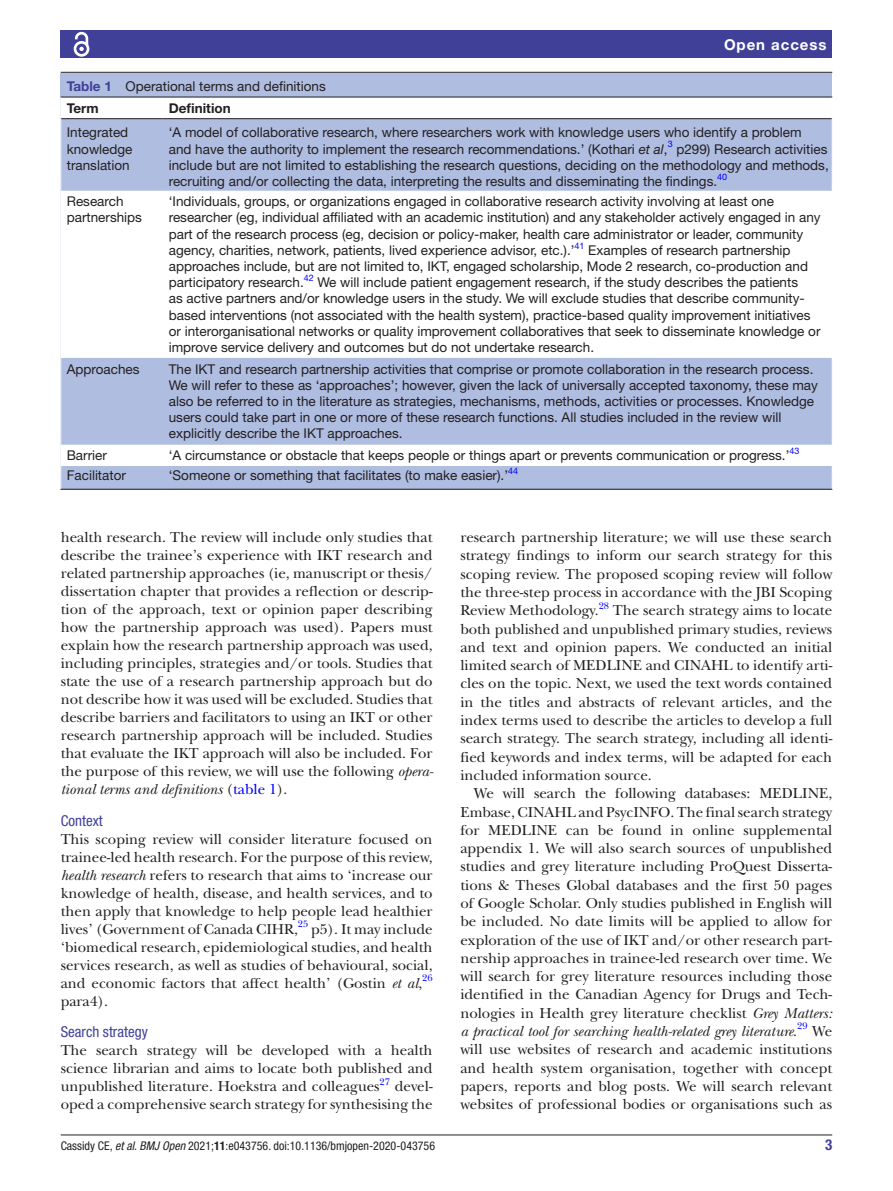
<style>
.page{position:relative;width:893px;height:1191px;background:#fff}
.page>*{position:absolute;margin:0;border:0;box-sizing:border-box;transform-origin:0 0}
.t1{font:15px/18.3px "New Baskerville";color:#231f20;text-align:justify}
.t2{font:condensed 15px "Helvetica Neue LT Std";color:#414099}
.t3{font:700 15px "Helvetica Neue LT Std";letter-spacing:.065em;color:#fff}
.t4{font:700 condensed 15px "Helvetica Neue LT Std";color:#414099}
.t5{font:13.5px/16.2px "Helvetica Neue LT Std";color:#231f20}
.t6{font:700 13.5px "Helvetica Neue LT Std";color:#231f20}
.t7{font:condensed 12px "Helvetica Neue LT Std";color:#231f20}
.t8{font:9.9px "New Baskerville";color:#00f}
.t9{font:9px "Helvetica Neue LT Std";color:#00f}
.s1{font-weight:700;color:#414099}
.s2{font-weight:700}
.s3{font-style:italic}
.s4{color:#00f}
</style>
<div class="page">
<hr style="left:61px;top:1134px;width:771px;height:1px;background:#231f20">
<div style="left:61px;top:31px;width:771px;height:27px;background:#414099"></div>
<svg style="left:73px;top:31px;width:17px;height:26px"></svg>
<div style="left:61px;top:73px;width:771px;height:416px;background:#afbde1"></div>
<hr style="left:61px;top:72px;width:771px;height:1px;background:#231f20">
<div style="left:61px;top:98px;width:771px;height:20px;background:#fff"></div>
<svg style="left:61px;top:119px;width:771px;height:370px;fill:#fff"></svg>
<hr style="left:61px;top:97px;width:102px;height:1px;background:#231f20">
<hr style="left:61px;top:118px;width:102px;height:1px;background:#231f20">
<hr style="left:163px;top:97px;width:669px;height:1px;background:#231f20">
<hr style="left:163px;top:118px;width:669px;height:1px;background:#231f20">
<hr style="left:61px;top:489px;width:102px;height:1px;background:#231f20">
<hr style="left:163px;top:489px;width:669px;height:1px;background:#231f20">
<svg style="left:60px;top:97px;width:1px;height:22px"></svg>
<svg style="left:60px;top:444px;width:1px;height:45px"></svg>
<p class="t5" style="left:67px;top:75px;width:261px;line-height:22px"><span class="s1">Table 1</span> Operational terms and definitions<br><span class="s2">Term</span></p>
<p class="t6" style="left:169px;top:99px;width:63px">Definition</p>
<p class="t3" style="left:724px;top:35px;width:104px">Open access</p>
<p class="t5" style="left:67px;top:124px;width:67px">Integrated knowledge translation</p>
<p class="t5" style="left:169px;top:124px;width:661px">‘A model of collaborative research, where researchers work with knowledge users who identify a problem<br>and have the authority to implement the research recommendations.’ (Kothari <span class="s3">et al</span>,<sup>3</sup> p299) Research activities include but are not limited to establishing the research questions, deciding on the methodology and methods, recruiting and/or collecting the data, interpreting the results and disseminating the findings.<sup>40</sup></p>
<p class="t5" style="left:67px;top:193px;width:77px">Research partnerships</p>
<p class="t5" style="left:169px;top:193px;width:653px">‘Individuals, groups, or organizations engaged in collaborative research activity involving at least one researcher (eg, individual affiliated with an academic institution) and any stakeholder actively engaged in any part of the research process (eg, decision or policy-maker, health care administrator or leader, community agency, charities, network, patients, lived experience advisor, etc.).’<sup>41</sup> Examples of research partnership approaches include, but are not limited to, IKT, engaged scholarship, Mode 2 research, co-production and participatory research.<sup>42</sup> We will include patient engagement research, if the study describes the patients<br>as active partners and/or knowledge users in the study. We will exclude studies that describe community&shy;based interventions (not associated with the health system), practice-based quality improvement initiatives or interorganisational networks or quality improvement collaboratives that seek to disseminate knowledge or improve service delivery and outcomes but do not undertake research.</p>
<p class="t5" style="left:67px;top:360px;width:74px">Approaches</p>
<p class="t5" style="left:169px;top:360px;width:651px">The IKT and research partnership activities that comprise or promote collaboration in the research process.<br>We will refer to these as ‘approaches’; however, given the lack of universally accepted taxonomy, these may also be referred to in the literature as strategies, mechanisms, methods, activities or processes. Knowledge users could take part in one or more of these research functions. All studies included in the review will explicitly describe the IKT approaches.</p>
<p class="t5" style="left:67px;top:447px;width:42px">Barrier</p>
<p class="t5" style="left:169px;top:447px;width:622px">‘A circumstance or obstacle that keeps people or things apart or prevents communication or progress.’</p>
<p class="t9" style="left:789px;top:445px;width:11px">43</p>
<p class="t5" style="left:67px;top:467px;width:61px">Facilitator</p>
<p class="t5" style="left:169px;top:467px;width:341px">‘Someone or something that facilitates (to make easier).’</p>
<p class="t9" style="left:508px;top:465px;width:11px">44</p>
<p class="t1" style="left:61px;top:528px;width:374px">health research. The review will include only studies that describe the trainee’s experience with IKT research and related partnership approaches (ie, manuscript or thesis/ dissertation chapter that provides a reflection or descrip&shy;tion of the approach, text or opinion paper describing how the partnership approach was used). Papers must explain how the research partnership approach was used, including principles, strategies and/or tools. Studies that state the use of a research partnership approach but do not describe how it was used will be excluded. Studies that describe barriers and facilitators to using an IKT or other research partnership approach will be included. Studies that evaluate the IKT approach will also be included. For the purpose of this review, we will use the following <span class="s3">opera&shy;tional terms and definitions</span> (<span class="s4">table 1</span>).</p>
<p class="t2" style="left:61px;top:811px;width:43px">Context</p>
<p class="t1" style="left:61px;top:830px;width:373px">This scoping review will consider literature focused on trainee-led health research. For the purpose of this review, <span class="s3">health research</span> refers to research that aims to ‘increase our knowledge of health, disease, and health services, and to then apply that knowledge to help people lead healthier lives’ (Government of Canada CIHR,</p>
<p class="t8" style="left:298px;top:918px;width:12px">25</p>
<p class="t1" style="left:61px;top:920px;width:373px;text-indent:250px">p5). It may include ‘biomedical research, epidemiological studies, and health services research, as well as studies of behavioural, social, and economic factors that affect health’ (Gostin <span class="s3">et al</span>,</p>
<p class="t8" style="left:422px;top:972px;width:12px">26</p>
<p class="t1" style="left:61px;top:992px;width:49px">para4).</p>
<p class="t2" style="left:61px;top:1023px;width:89px">Search strategy</p>
<p class="t1" style="left:61px;top:1041px;width:373px">The search strategy will be developed with a health science librarian and aims to locate both published and unpublished literature. Hoekstra and colleagues</p>
<p class="t8" style="left:380px;top:1075px;width:12px">27</p>
<p class="t1" style="left:61px;top:1077px;width:373px;text-align:right">devel-<br>oped a comprehensive search strategy for synthesising the</p>
<p class="t1" style="left:460px;top:528px;width:373px">research partnership literature; we will use these search strategy findings to inform our search strategy for this scoping review. The proposed scoping review will follow the three-step process in accordance with the JBI Scoping Review Methodology.</p>
<p class="t8" style="left:599px;top:599px;width:12px">28</p>
<p class="t1" style="left:460px;top:601px;width:373px;text-indent:153px">The search strategy aims to locate both published and unpublished primary studies, reviews and text and opinion papers. We conducted an initial limited search of MEDLINE and CINAHL to identify arti&shy;cles on the topic. Next, we used the text words contained in the titles and abstracts of relevant articles, and the index terms used to describe the articles to develop a full search strategy. The search strategy, including all identi&shy;fied keywords and index terms, will be adapted for each included information source.</p>
<p class="t1" style="left:460px;top:784px;width:373px;text-indent:14px">We will search the following databases: MEDLINE, Embase, CINAHL and PsycINFO. The final search strategy for MEDLINE can be found in online supplemental appendix 1. We will also search sources of unpublished studies and grey literature including ProQuest Disserta&shy;tions &amp; Theses Global databases and the first 50 pages of Google Scholar. Only studies published in English will be included. No date limits will be applied to allow for exploration of the use of IKT and/or other research part&shy;nership approaches in trainee-led research over time. We will search for grey literature resources including those identified in the Canadian Agency for Drugs and Tech&shy;nologies in Health grey literature checklist <span class="s3">Grey Matters: a practical tool for searching health-related grey literature</span>.<sup>29</sup> We will use websites of research and academic institutions and health system organisation, together with concept papers, reports and blog posts. We will search relevant websites of professional bodies or organisations such as</p>
<p class="t7" style="left:61px;top:1138px;width:376px">Cassidy CE, <span class="s3">et al</span>. <span class="s3">BMJ Open</span> 2021;<span class="s2">11</span>:e043756. doi:10.1136/bmjopen-2020-043756</p>
<p class="t4" style="left:825px;top:1135px;width:9px">3</p>
</div>
